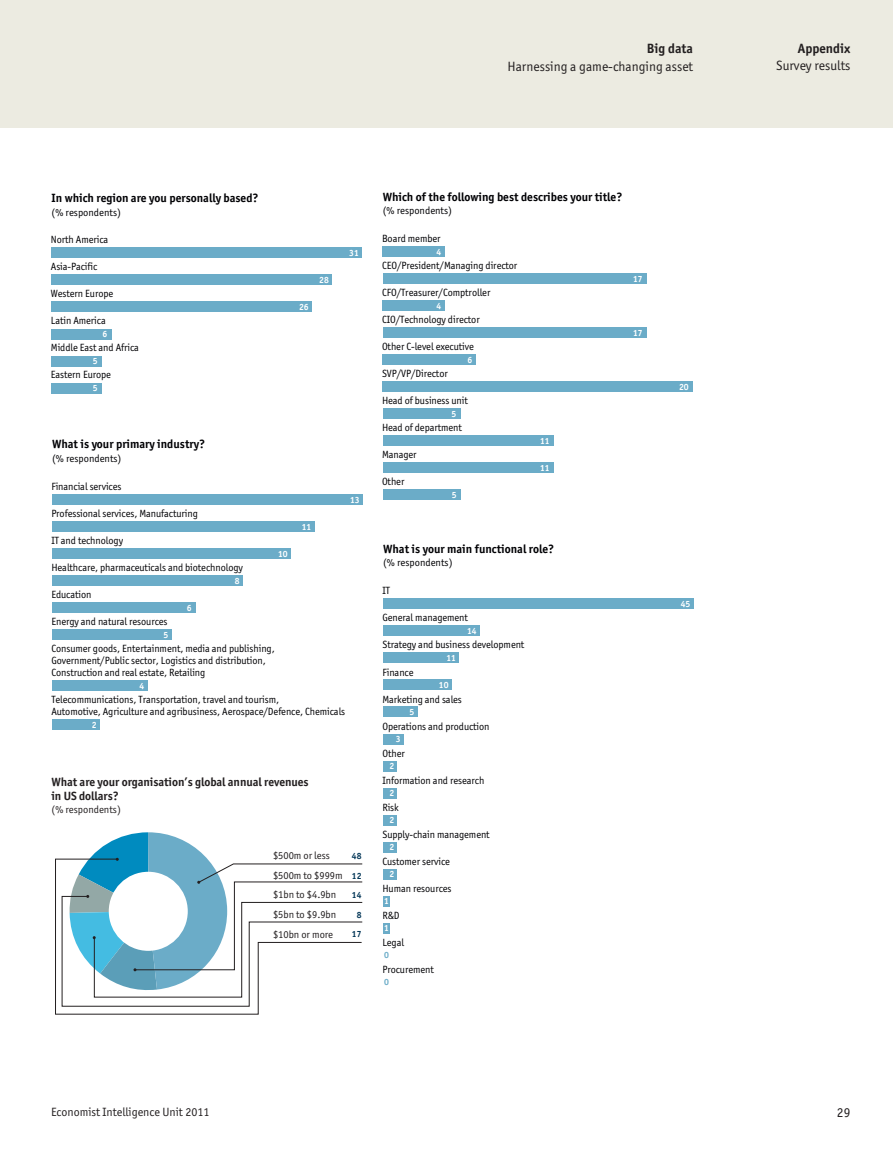
<style>
.page{position:relative;width:893px;height:1149px;background:#fff}
.page>*{position:absolute;margin:0;border:0;box-sizing:border-box;transform-origin:0 0}
.t1{font:13.5px "Officina San ITC";color:#231f20}
.t2{font:700 13.5px "Officina San ITC";color:#231f20}
.t3{font:700 12px "Officina San ITC";color:#000004}
.t4{font:700 12px/13.5px "Officina San ITC";letter-spacing:-.005em;color:#231f20}
.t5{font:12px "Officina San ITC";color:#231f20}
.t6{font:10.5px/12px "Officina San ITC";letter-spacing:-.005em;color:#000004}
.t7{font:10.5px/19.5px "Officina San ITC";letter-spacing:-.005em;color:#231f20}
.t8{font:700 9px "Officina San ITC";color:#fff}
.t9{font:700 9px/19.5px "Officina San ITC";letter-spacing:-.005em;color:#003556;text-align:center}
.t10{font:700 9px "Officina San ITC";color:#6bacc8}
</style>
<div class="page">
<div style="left:0;top:0;width:893px;height:128px;background:#ecebe1"></div>
<div style="left:52px;top:494px;width:310px;height:11px;background:#6bacc8"></div>
<div style="left:52px;top:521px;width:263px;height:11px;background:#6bacc8"></div>
<div style="left:52px;top:548px;width:239px;height:11px;background:#6bacc8"></div>
<div style="left:52px;top:575px;width:191px;height:11px;background:#6bacc8"></div>
<div style="left:52px;top:602px;width:143px;height:10px;background:#6bacc8"></div>
<div style="left:52px;top:629px;width:119px;height:10px;background:#6bacc8"></div>
<div style="left:52px;top:679px;width:96px;height:11px;background:#6bacc8"></div>
<div style="left:52px;top:719px;width:48px;height:10px;background:#6bacc8"></div>
<div style="left:52px;top:247px;width:310px;height:11px;background:#6bacc8"></div>
<div style="left:52px;top:274px;width:280px;height:11px;background:#6bacc8"></div>
<div style="left:52px;top:301px;width:260px;height:11px;background:#6bacc8"></div>
<div style="left:52px;top:328px;width:60px;height:11px;background:#6bacc8"></div>
<div style="left:52px;top:355px;width:50px;height:11px;background:#6bacc8"></div>
<div style="left:52px;top:383px;width:50px;height:10px;background:#6bacc8"></div>
<svg style="left:90px;top:832px;width:117px;height:26px"></svg>
<svg style="left:55px;top:858px;width:307px;height:156px"></svg>
<div style="left:383px;top:246px;width:62px;height:11px;background:#6bacc8"></div>
<div style="left:383px;top:273px;width:263px;height:11px;background:#6bacc8"></div>
<div style="left:383px;top:300px;width:62px;height:11px;background:#6bacc8"></div>
<div style="left:383px;top:327px;width:263px;height:11px;background:#6bacc8"></div>
<div style="left:383px;top:354px;width:93px;height:11px;background:#6bacc8"></div>
<div style="left:383px;top:381px;width:310px;height:11px;background:#6bacc8"></div>
<div style="left:383px;top:408px;width:77px;height:11px;background:#6bacc8"></div>
<div style="left:383px;top:435px;width:170px;height:11px;background:#6bacc8"></div>
<div style="left:383px;top:462px;width:170px;height:11px;background:#6bacc8"></div>
<div style="left:383px;top:489px;width:77px;height:11px;background:#6bacc8"></div>
<div style="left:383px;top:598px;width:310px;height:11px;background:#6bacc8"></div>
<div style="left:383px;top:625px;width:97px;height:11px;background:#6bacc8"></div>
<div style="left:383px;top:652px;width:76px;height:11px;background:#6bacc8"></div>
<div style="left:383px;top:679px;width:69px;height:11px;background:#6bacc8"></div>
<div style="left:383px;top:706px;width:35px;height:11px;background:#6bacc8"></div>
<div style="left:383px;top:733px;width:21px;height:11px;background:#6bacc8"></div>
<div style="left:383px;top:760px;width:14px;height:11px;background:#6bacc8"></div>
<div style="left:383px;top:787px;width:14px;height:11px;background:#6bacc8"></div>
<div style="left:383px;top:814px;width:14px;height:11px;background:#6bacc8"></div>
<div style="left:383px;top:841px;width:14px;height:11px;background:#6bacc8"></div>
<div style="left:383px;top:868px;width:14px;height:11px;background:#6bacc8"></div>
<div style="left:383px;top:895px;width:7px;height:11px;background:#6bacc8"></div>
<div style="left:383px;top:922px;width:7px;height:11px;background:#6bacc8"></div>
<p class="t2" style="left:647px;top:42px;width:48px">Big data</p>
<p class="t1" style="left:507px;top:60px;width:187px">Harnessing a game-changing asset</p>
<p class="t3" style="left:52px;top:192px;width:209px">In which region are you personally based?</p>
<p class="t6" style="left:52px;top:206px;width:71px">(% respondents)</p>
<p class="t6" style="left:51px;top:234px;width:59px">North America</p>
<p class="t6" style="left:51px;top:261px;width:48px">Asia-Pacific</p>
<p class="t6" style="left:51px;top:288px;width:64px">Western Europe</p>
<p class="t6" style="left:51px;top:315px;width:56px">Latin America</p>
<p class="t6" style="left:51px;top:341px;width:90px">Middle East and Africa</p>
<p class="t6" style="left:51px;top:368px;width:62px">Eastern Europe</p>
<p class="t8" style="left:102px;top:330px;width:6px">6</p>
<p class="t8" style="left:93px;top:357px;width:6px">5</p>
<p class="t8" style="left:93px;top:384px;width:6px">5</p>
<p class="t3" style="left:52px;top:438px;width:154px">What is your primary industry?</p>
<p class="t6" style="left:52px;top:452px;width:71px">(% respondents)</p>
<p class="t8" style="left:299px;top:303px;width:11px">26</p>
<p class="t8" style="left:319px;top:276px;width:11px">28</p>
<p class="t8" style="left:349px;top:249px;width:11px">31</p>
<p class="t6" style="left:51px;top:480px;width:72px">Financial services</p>
<p class="t6" style="left:51px;top:507px;width:148px">Professional services, Manufacturing</p>
<p class="t6" style="left:51px;top:534px;width:73px">IT and technology</p>
<p class="t6" style="left:51px;top:561px;width:193px">Healthcare, pharmaceuticals and biotechnology</p>
<p class="t6" style="left:51px;top:588px;width:42px">Education</p>
<p class="t6" style="left:51px;top:615px;width:118px">Energy and natural resources</p>
<p class="t6" style="left:51px;top:642px;width:225px">Consumer goods, Entertainment, media and publishing,<br>Government/Public sector, Logistics and distribution,<br>Construction and real estate, Retailing</p>
<p class="t6" style="left:51px;top:693px;width:295px">Telecommunications, Transportation, travel and tourism,<br>Automotive, Agriculture and agribusiness, Aerospace/Defence, Chemicals</p>
<p class="t8" style="left:350px;top:495px;width:11px">13</p>
<p class="t8" style="left:302px;top:522px;width:11px">11</p>
<p class="t8" style="left:278px;top:549px;width:11px">10</p>
<p class="t8" style="left:235px;top:576px;width:6px">8</p>
<p class="t8" style="left:187px;top:603px;width:6px">6</p>
<p class="t8" style="left:163px;top:630px;width:6px">5</p>
<p class="t8" style="left:139px;top:681px;width:6px">4</p>
<p class="t8" style="left:92px;top:720px;width:6px">2</p>
<p class="t4" style="left:51px;top:775px;width:259px">What are your organisation’s global annual revenues in US dollars?</p>
<p class="t7" style="left:51px;top:800px;width:71px">(% respondents)</p>
<p class="t7" style="left:273px;top:846px;width:71px">$500m or less $500m to $999m $1bn to $4.9bn $5bn to $9.9bn $10bn or more</p>
<p class="t9" style="left:352px;top:846px;width:11px">48<br>12<br>14<br>8<br>17</p>
<p class="t3" style="left:383px;top:191px;width:241px">Which of the following best describes your title?</p>
<p class="t6" style="left:383px;top:205px;width:71px">(% respondents)</p>
<p class="t8" style="left:436px;top:247px;width:6px">4</p>
<p class="t6" style="left:382px;top:233px;width:60px">Board member</p>
<p class="t6" style="left:382px;top:260px;width:137px">CEO/President/Managing director</p>
<p class="t6" style="left:382px;top:287px;width:110px">CFO/Treasurer/Comptroller</p>
<p class="t6" style="left:382px;top:314px;width:99px">CIO/Technology director</p>
<p class="t6" style="left:382px;top:341px;width:93px">Other C-level executive</p>
<p class="t6" style="left:382px;top:368px;width:67px">SVP/VP/Director</p>
<p class="t6" style="left:382px;top:395px;width:87px">Head of business unit</p>
<p class="t6" style="left:382px;top:422px;width:81px">Head of department</p>
<p class="t6" style="left:382px;top:449px;width:36px">Manager</p>
<p class="t6" style="left:382px;top:476px;width:24px">Other</p>
<p class="t8" style="left:436px;top:301px;width:6px">4</p>
<p class="t8" style="left:467px;top:355px;width:6px">6</p>
<p class="t8" style="left:451px;top:409px;width:6px">5</p>
<p class="t8" style="left:540px;top:436px;width:11px">11</p>
<p class="t8" style="left:540px;top:463px;width:11px">11</p>
<p class="t8" style="left:452px;top:490px;width:6px">5</p>
<p class="t8" style="left:633px;top:274px;width:11px">17</p>
<p class="t8" style="left:633px;top:328px;width:11px">17</p>
<p class="t3" style="left:383px;top:543px;width:173px">What is your main functional role?</p>
<p class="t6" style="left:383px;top:557px;width:71px">(% respondents)</p>
<p class="t6" style="left:382px;top:585px;width:9px">IT</p>
<p class="t6" style="left:382px;top:612px;width:87px">General management</p>
<p class="t6" style="left:382px;top:639px;width:143px">Strategy and business development</p>
<p class="t6" style="left:382px;top:666px;width:33px">Finance</p>
<p class="t6" style="left:382px;top:693px;width:81px">Marketing and sales</p>
<p class="t6" style="left:382px;top:720px;width:109px">Operations and production</p>
<p class="t6" style="left:382px;top:747px;width:24px">Other</p>
<p class="t6" style="left:382px;top:774px;width:103px">Information and research</p>
<p class="t6" style="left:382px;top:801px;width:18px">Risk</p>
<p class="t6" style="left:382px;top:828px;width:109px">Supply-chain management</p>
<p class="t6" style="left:382px;top:855px;width:69px">Customer service</p>
<p class="t6" style="left:382px;top:882px;width:71px">Human resources</p>
<p class="t6" style="left:382px;top:909px;width:19px">R&amp;D</p>
<p class="t6" style="left:382px;top:936px;width:23px">Legal</p>
<p class="t6" style="left:382px;top:963px;width:53px">Procurement</p>
<p class="t8" style="left:467px;top:626px;width:11px">14</p>
<p class="t8" style="left:446px;top:653px;width:11px">11</p>
<p class="t8" style="left:439px;top:680px;width:11px">10</p>
<p class="t8" style="left:410px;top:707px;width:6px">5</p>
<p class="t8" style="left:396px;top:734px;width:6px">3</p>
<p class="t8" style="left:390px;top:761px;width:6px">2</p>
<p class="t8" style="left:390px;top:788px;width:6px">2</p>
<p class="t8" style="left:390px;top:815px;width:6px">2</p>
<p class="t8" style="left:390px;top:842px;width:6px">2</p>
<p class="t8" style="left:390px;top:869px;width:6px">2</p>
<p class="t8" style="left:384px;top:896px;width:6px">1</p>
<p class="t8" style="left:384px;top:923px;width:6px">1</p>
<p class="t10" style="left:384px;top:950px;width:6px">0</p>
<p class="t10" style="left:384px;top:977px;width:6px">0</p>
<p class="t8" style="left:679px;top:382px;width:11px">20</p>
<p class="t8" style="left:681px;top:599px;width:11px">45</p>
<p class="t5" style="left:51px;top:1105px;width:160px">Economist Intelligence Unit 2011</p>
<p class="t2" style="left:798px;top:42px;width:54px">Appendix</p>
<p class="t1" style="left:776px;top:58px;width:76px">Survey results</p>
<p class="t1" style="left:837px;top:1105px;width:15px">29</p>
</div>
